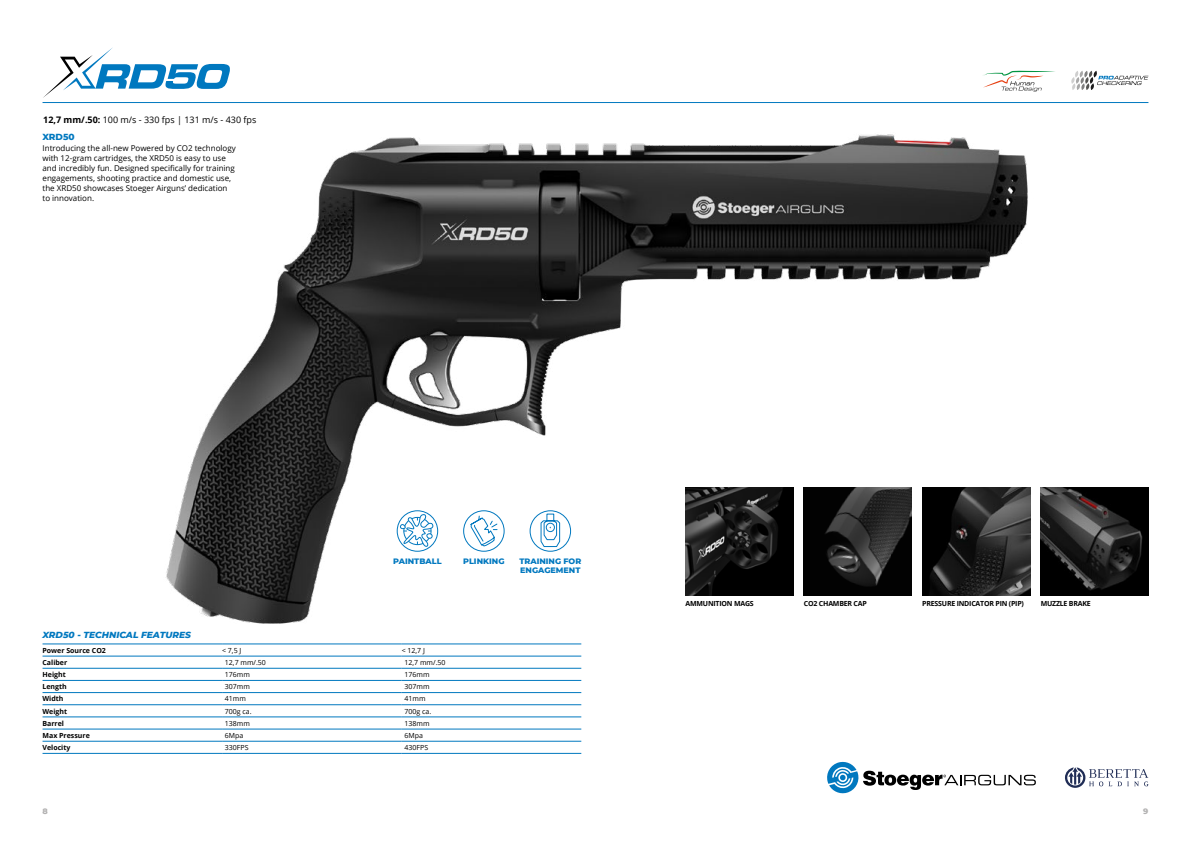
<style>
.page{position:relative;width:1191px;height:842px;background:#fff}
.page>*{position:absolute;margin:0;border:0;box-sizing:border-box;transform-origin:0 0}
.t1{font:9px "Open Sans";color:#000}
.t2{font:italic 800 9px "Montserrat";color:#0078bf}
.t3{font:800 9px "Montserrat";color:#0078bf}
.t4{font:8px/10px "Open Sans";color:#000}
.t5{font:800 8px/8.8px "Montserrat";color:#0078bf}
.t6{font:800 8px "Montserrat";color:#b3b2b2}
.t7{font:7px "Open Sans";color:#000}
.t8{font:700 7px "Open Sans";color:#000}
.t9{font:700 7px "Open Sans";letter-spacing:-.03em;color:#000}
.s1{font-weight:700}
</style>
<div class="page">
<img style="left:166px;top:134px;width:865px;height:490px">
<svg style="left:43px;top:47px;width:187px;height:51px"></svg>
<hr style="left:43px;top:102px;width:1105px;height:1px;background:#0078bf">
<img style="left:685px;top:488px;width:108px;height:107px">
<img style="left:804px;top:488px;width:107px;height:107px">
<img style="left:1040px;top:488px;width:108px;height:107px">
<img style="left:922px;top:488px;width:108px;height:107px">
<svg style="left:983px;top:71px;width:72px;height:21px"></svg>
<svg style="left:1071px;top:71px;width:77px;height:19px"></svg>
<hr style="left:43px;top:643px;width:179px;height:1px;background:#0078bf">
<hr style="left:222px;top:643px;width:180px;height:1px;background:#0078bf">
<hr style="left:402px;top:643px;width:179px;height:1px;background:#0078bf">
<hr style="left:43px;top:656px;width:179px;height:1px;background:#0078bf">
<hr style="left:222px;top:656px;width:180px;height:1px;background:#0078bf">
<hr style="left:402px;top:656px;width:179px;height:1px;background:#0078bf">
<hr style="left:43px;top:668px;width:179px;height:1px;background:#0078bf">
<hr style="left:222px;top:668px;width:180px;height:1px;background:#0078bf">
<hr style="left:402px;top:668px;width:179px;height:1px;background:#0078bf">
<hr style="left:43px;top:680px;width:179px;height:1px;background:#0078bf">
<hr style="left:222px;top:680px;width:180px;height:1px;background:#0078bf">
<hr style="left:402px;top:680px;width:179px;height:1px;background:#0078bf">
<hr style="left:43px;top:692px;width:179px;height:1px;background:#0078bf">
<hr style="left:222px;top:692px;width:180px;height:1px;background:#0078bf">
<hr style="left:402px;top:692px;width:179px;height:1px;background:#0078bf">
<hr style="left:43px;top:704px;width:179px;height:1px;background:#0078bf">
<hr style="left:222px;top:704px;width:180px;height:1px;background:#0078bf">
<hr style="left:402px;top:704px;width:179px;height:1px;background:#0078bf">
<hr style="left:43px;top:717px;width:179px;height:1px;background:#0078bf">
<hr style="left:222px;top:717px;width:180px;height:1px;background:#0078bf">
<hr style="left:402px;top:717px;width:179px;height:1px;background:#0078bf">
<hr style="left:43px;top:729px;width:179px;height:1px;background:#0078bf">
<hr style="left:222px;top:729px;width:180px;height:1px;background:#0078bf">
<hr style="left:402px;top:729px;width:179px;height:1px;background:#0078bf">
<hr style="left:43px;top:741px;width:179px;height:1px;background:#0078bf">
<hr style="left:222px;top:741px;width:180px;height:1px;background:#0078bf">
<hr style="left:402px;top:741px;width:179px;height:1px;background:#0078bf">
<hr style="left:43px;top:753px;width:179px;height:1px;background:#0078bf">
<hr style="left:222px;top:753px;width:180px;height:1px;background:#0078bf">
<hr style="left:402px;top:753px;width:179px;height:1px;background:#0078bf">
<svg style="left:463px;top:510px;width:42px;height:42px"></svg>
<div style="left:529px;top:510px;width:42px;height:42px;border:1px solid #0078bf;border-radius:50%"></div>
<svg style="left:540px;top:513px;width:20px;height:34px"></svg>
<svg style="left:396px;top:510px;width:42px;height:42px"></svg>
<svg style="left:1065px;top:767px;width:83px;height:21px"></svg>
<svg style="left:827px;top:761px;width:208px;height:33px"></svg>
<p class="t1" style="left:43px;top:114px;width:215px"><span class="s1">12,7 mm/.50:</span> 100 m/s - 330 fps | 131 m/s - 430 fps</p>
<p class="t3" style="left:43px;top:130px;width:34px">XRD50</p>
<p class="t4" style="left:43px;top:143px;width:195px">Introducing the all-new Powered by CO2 technology with 12-gram cartridges, the XRD50 is easy to use and incredibly fun. Designed specifically for training engagements, shooting practice and domestic use, the XRD50 showcases Stoeger Airguns’ dedication to innovation.</p>
<p class="t5" style="left:393px;top:556px;width:50px">PAINTBALL</p>
<p class="t5" style="left:463px;top:556px;width:43px">PLINKING</p>
<p class="t5" style="left:519px;top:556px;width:63px">TRAINING FOR<br>ENGAGEMENT</p>
<p class="t2" style="left:43px;top:628px;width:150px">XRD50 - TECHNICAL FEATURES</p>
<p class="t8" style="left:43px;top:645px;width:65px">Power Source CO2</p>
<p class="t7" style="left:222px;top:645px;width:21px">&lt; 7,5 J</p>
<p class="t7" style="left:402px;top:645px;width:25px">&lt; 12,7 J</p>
<p class="t8" style="left:43px;top:657px;width:26px">Caliber</p>
<p class="t7" style="left:225px;top:657px;width:43px">12,7 mm/.50</p>
<p class="t7" style="left:404px;top:657px;width:43px">12,7 mm/.50</p>
<p class="t8" style="left:43px;top:669px;width:25px">Height</p>
<p class="t7" style="left:225px;top:670px;width:27px">176mm</p>
<p class="t7" style="left:404px;top:670px;width:27px">176mm</p>
<p class="t8" style="left:43px;top:682px;width:26px">Length</p>
<p class="t7" style="left:225px;top:682px;width:27px">307mm</p>
<p class="t7" style="left:404px;top:682px;width:27px">307mm</p>
<p class="t8" style="left:43px;top:694px;width:22px">Width</p>
<p class="t7" style="left:225px;top:694px;width:23px">41mm</p>
<p class="t7" style="left:404px;top:694px;width:23px">41mm</p>
<p class="t8" style="left:43px;top:706px;width:26px">Weight</p>
<p class="t7" style="left:225px;top:706px;width:28px">700g ca.</p>
<p class="t7" style="left:404px;top:706px;width:28px">700g ca.</p>
<p class="t8" style="left:43px;top:718px;width:23px">Barrel</p>
<p class="t7" style="left:225px;top:718px;width:27px">138mm</p>
<p class="t7" style="left:404px;top:718px;width:27px">138mm</p>
<p class="t8" style="left:43px;top:730px;width:49px">Max Pressure</p>
<p class="t7" style="left:225px;top:730px;width:20px">6Mpa</p>
<p class="t7" style="left:404px;top:730px;width:20px">6Mpa</p>
<p class="t8" style="left:43px;top:742px;width:29px">Velocity</p>
<p class="t7" style="left:225px;top:743px;width:25px">330FPS</p>
<p class="t7" style="left:404px;top:743px;width:25px">430FPS</p>
<p class="t9" style="left:685px;top:599px;width:70px">AMMUNITION MAGS</p>
<p class="t9" style="left:804px;top:599px;width:64px">CO2 CHAMBER CAP</p>
<p class="t9" style="left:922px;top:599px;width:103px">PRESSURE INDICATOR PIN (PIP)</p>
<p class="t9" style="left:1040px;top:599px;width:52px">MUZZLE BRAKE</p>
<p class="t6" style="left:43px;top:805px;width:7px">8</p>
<p class="t6" style="left:1143px;top:805px;width:7px">9</p>
</div>
